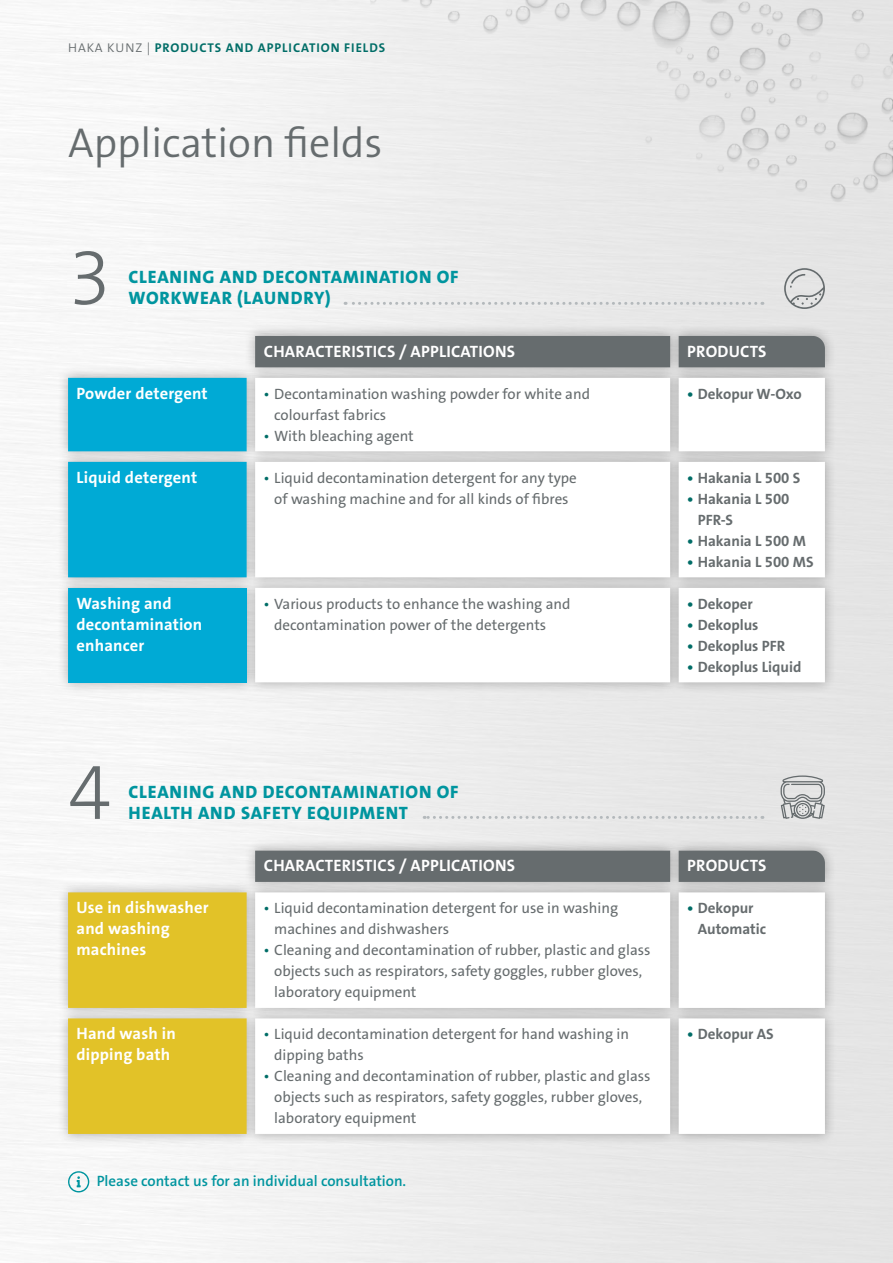
<style>
.page{position:relative;width:893px;height:1263px;background:#fff}
.page>*{position:absolute;margin:0;border:0;box-sizing:border-box;transform-origin:0 0}
.t1{font:78px "The Sans LP3 Lig";color:#666c6e}
.t2{font:42px "The Sans LP4 Se Lig";color:#666c6e}
.t3{font:18px/21px "The Sans LP8 Ex Bld";letter-spacing:.045em;color:#00959f}
.t4{font:16.5px/21px "The Sans LP7 Bld";letter-spacing:.01em;color:#fff}
.t5{font:15px/21px "The Sans LP5 Plain";color:#666c6e}
.t6{font:15px/21px "The Sans LP7 Bld";color:#666c6e}
.t7{font:15px "The Sans LP6 Se Bld";color:#00959f}
.t8{font:12.75px "The Sans LP7 Bld";letter-spacing:.075em;color:#006d67}
.s1{font-family:"The Sans LP4 Se Lig";color:#666c6e}
.s2{color:#006d67}
</style>
<div class="page">
<img style="left:299px;top:0;width:594px;height:266px">
<div style="left:56px;top:324px;width:781px;height:370px;background:#000;opacity:.3"></div>
<div style="left:255px;top:336px;width:570px;height:31px;background:#666c6e"></div>
<div style="left:68px;top:378px;width:179px;height:199px;background:#00aad5"></div>
<svg style="left:255px;top:378px;width:570px;height:304px"></svg>
<div style="left:68px;top:588px;width:179px;height:94px;background:#00aad5"></div>
<svg style="left:345px;top:302px;width:411px;height:3px"></svg>
<div style="left:56px;top:839px;width:781px;height:306px;background:#000;opacity:.3"></div>
<div style="left:255px;top:850px;width:570px;height:32px;background:#666c6e"></div>
<div style="left:68px;top:892px;width:179px;height:242px;background:#e2c228"></div>
<svg style="left:255px;top:892px;width:570px;height:242px"></svg>
<svg style="left:424px;top:816px;width:332px;height:3px"></svg>
<svg style="left:68px;top:1171px;width:21px;height:21px"></svg>
<svg style="left:784px;top:268px;width:41px;height:41px;background:#cccdce"></svg>
<svg style="left:781px;top:775px;width:44px;height:44px;background:#babcbd"></svg>
<p class="t8" style="left:68px;top:40px;width:319px"><span class="s1">HAKA KUNZ |</span> PRODUCTS AND APPLICATION FIELDS</p>
<h2 class="t2" style="left:68px;top:116px;width:316px">Application fields</h2>
<h1 class="t1" style="left:68px;top:228px;width:44px">3</h1>
<p class="t3" style="left:129px;top:267px;width:331px">CLEANING AND DECONTAMINATION OF<br>WORKWEAR (LAUNDRY)</p>
<p class="t4" style="left:264px;top:341px;width:253px">CHARACTERISTICS / APPLICATIONS</p>
<p class="t4" style="left:687px;top:341px;width:81px">PRODUCTS</p>
<p class="t4" style="left:77px;top:383px;width:133px">Powder detergent</p>
<p class="t5" style="left:274px;top:383px;width:317px;text-indent:-11px"><span class="s2">•</span> Decontamination washing powder for white and colourfast fabrics</p>
<p class="t5" style="left:264px;top:425px;width:152px"><span class="s2">•</span> With bleaching agent</p>
<p class="t6" style="left:687px;top:383px;width:116px"><span class="s2">•</span> Dekopur W-Oxo</p>
<p class="t4" style="left:77px;top:467px;width:122px">Liquid detergent</p>
<p class="t5" style="left:264px;top:467px;width:315px;text-align:center"><span class="s2">•</span> Liquid decontamination detergent for any type of washing machine and for all kinds of fibres</p>
<p class="t6" style="left:687px;top:467px;width:115px"><span class="s2">•</span> Hakania L 500 S</p>
<p class="t6" style="left:698px;top:488px;width:93px;text-indent:-11px"><span class="s2">•</span> Hakania L 500<br>PFR-S</p>
<p class="t6" style="left:687px;top:530px;width:120px"><span class="s2">•</span> Hakania L 500 M</p>
<p class="t6" style="left:687px;top:551px;width:128px"><span class="s2">•</span> Hakania L 500 MS</p>
<p class="t4" style="left:77px;top:593px;width:127px">Washing and decontamination enhancer</p>
<p class="t5" style="left:274px;top:593px;width:298px;text-indent:-11px"><span class="s2">•</span> Various products to enhance the washing and decontamination power of the detergents</p>
<p class="t6" style="left:687px;top:593px;width:67px"><span class="s2">•</span> Dekoper</p>
<p class="t6" style="left:687px;top:614px;width:73px"><span class="s2">•</span> Dekoplus</p>
<p class="t6" style="left:687px;top:635px;width:100px"><span class="s2">•</span> Dekoplus PFR</p>
<p class="t6" style="left:687px;top:656px;width:116px"><span class="s2">•</span> Dekoplus Liquid</p>
<h1 class="t1" style="left:68px;top:742px;width:44px">4</h1>
<p class="t3" style="left:129px;top:781px;width:331px">CLEANING AND DECONTAMINATION OF<br>HEALTH AND SAFETY EQUIPMENT</p>
<p class="t4" style="left:264px;top:855px;width:253px">CHARACTERISTICS / APPLICATIONS</p>
<p class="t4" style="left:687px;top:855px;width:81px">PRODUCTS</p>
<p class="t4" style="left:77px;top:897px;width:134px">Use in dishwasher and washing machines</p>
<p class="t5" style="left:274px;top:898px;width:345px;text-indent:-11px"><span class="s2">•</span> Liquid decontamination detergent for use in washing machines and dishwashers</p>
<p class="t5" style="left:274px;top:940px;width:378px;text-indent:-11px"><span class="s2">•</span> Cleaning and decontamination of rubber, plastic and glass objects such as respirators, safety goggles, rubber gloves, laboratory equipment</p>
<p class="t4" style="left:77px;top:1023px;width:101px">Hand wash in dipping bath</p>
<p class="t5" style="left:274px;top:1024px;width:356px;text-indent:-11px"><span class="s2">•</span> Liquid decontamination detergent for hand washing in dipping baths</p>
<p class="t5" style="left:274px;top:1066px;width:378px;text-indent:-11px"><span class="s2">•</span> Cleaning and decontamination of rubber, plastic and glass objects such as respirators, safety goggles, rubber gloves, laboratory equipment</p>
<p class="t7" style="left:97px;top:1172px;width:311px">Please contact us for an individual consultation.</p>
<p class="t6" style="left:698px;top:898px;width:70px;text-indent:-11px"><span class="s2">•</span> Dekopur<br>Automatic</p>
<p class="t6" style="left:687px;top:1024px;width:88px"><span class="s2">•</span> Dekopur AS</p>
</div>
